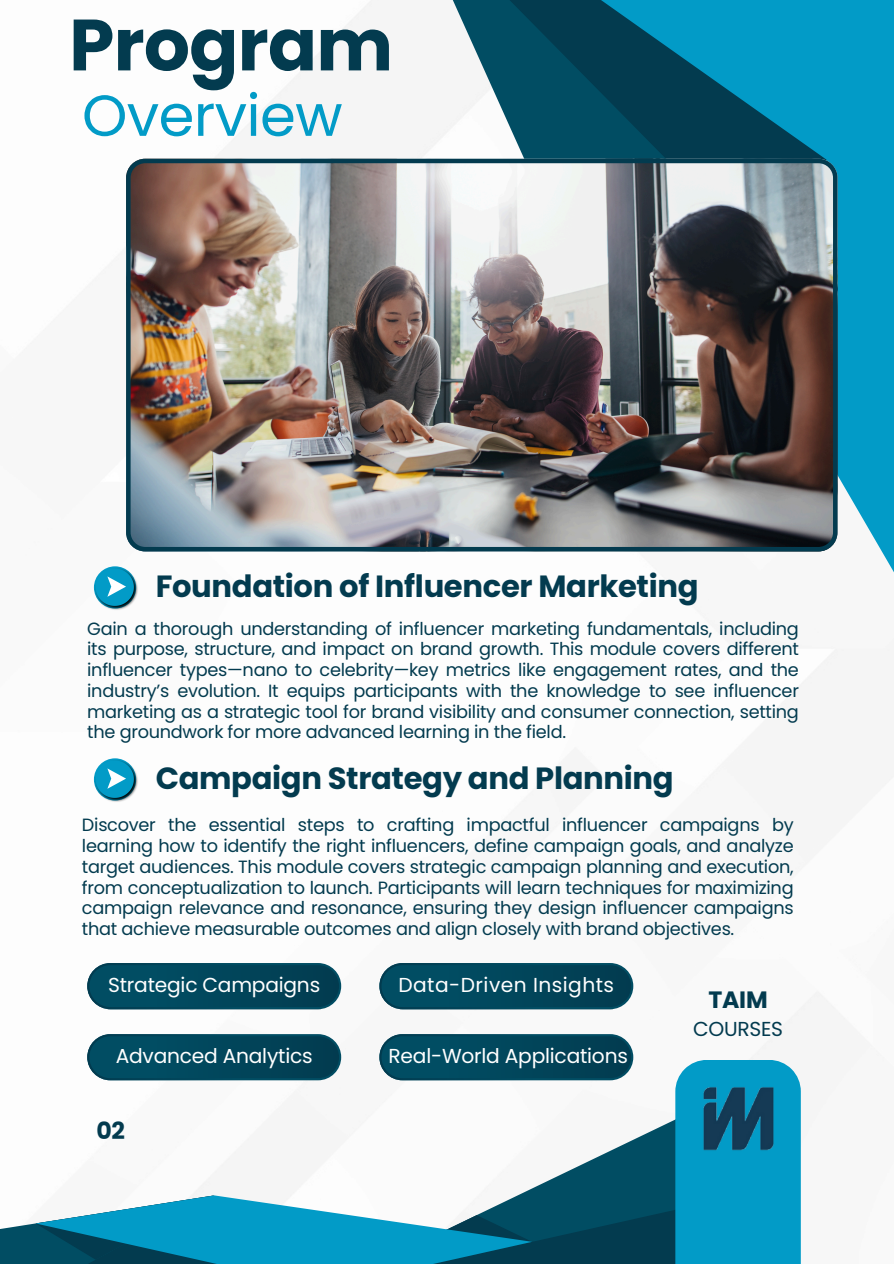
<style>
.page{position:relative;width:894px;height:1264px;background:#fff}
.page>*{position:absolute;margin:0;border:0;box-sizing:border-box;transform-origin:0 0}
.t1{font:700 72.45px "Poppins";letter-spacing:-.01em;color:#033b4f}
.t2{font:57.75px "Poppins";letter-spacing:-.01em;color:#029bc7}
.t3{font:700 30.6px "Poppins";letter-spacing:-.01em;color:#033b4f}
.t4{font:700 23.55px "Poppins";letter-spacing:-.01em;color:#033b4f}
.t5{font:20.25px "Poppins";letter-spacing:-.01em;color:#fff}
.t6{font:20.25px "Poppins";letter-spacing:.025em;color:#fff}
.t7{font:20.25px "Poppins";letter-spacing:-.01em;color:#033b4f}
.t8{font:17.7px/20.7px "Poppins";letter-spacing:-.015em;color:#033b4f;text-align:justify}
</style>
<div class="page">
<svg style="left:325px;top:1079px;width:350px;height:184px"></svg>
<svg style="left:0;top:1195px;width:532px;height:68px"></svg>
<div style="left:675px;top:1060px;width:125px;height:203px;background:#029bc7"></div>
<svg style="left:457px;top:0;width:70px;height:159px;fill:#014d63"></svg>
<svg style="left:527px;top:0;width:366px;height:571px;background:#1a85a5"></svg>
<img style="left:126px;top:159px;width:711px;height:392px">
<svg style="left:94px;top:566px;width:42px;height:42px"></svg>
<img style="left:95px;top:567px;width:43px;height:43px">
<svg style="left:107px;top:576px;width:19px;height:20px"></svg>
<svg style="left:94px;top:758px;width:42px;height:42px"></svg>
<img style="left:95px;top:759px;width:43px;height:43px">
<svg style="left:107px;top:768px;width:19px;height:20px"></svg>
<svg style="left:87px;top:963px;width:254px;height:46px"></svg>
<div style="left:89px;top:965px;width:250px;height:42px;background:#01475c;border-radius:21px"></div>
<svg style="left:87px;top:1034px;width:254px;height:46px"></svg>
<div style="left:89px;top:1036px;width:250px;height:42px;background:#01475c;border-radius:21px"></div>
<svg style="left:379px;top:963px;width:254px;height:46px"></svg>
<div style="left:381px;top:965px;width:250px;height:42px;background:#01475c;border-radius:21px"></div>
<svg style="left:379px;top:1034px;width:254px;height:46px"></svg>
<div style="left:381px;top:1036px;width:250px;height:42px;background:#01475c;border-radius:21px"></div>
<img style="left:703px;top:1087px;width:71px;height:64px">
<p class="t1" style="left:69px;top:-6px;width:325px">Program</p>
<h3 class="t2" style="left:82px;top:75px;width:262px">Overview</h3>
<p class="t3" style="left:156px;top:565px;width:544px">Foundation of Influencer Marketing</p>
<p class="t8" style="left:87px;top:618px;width:713px">Gain a thorough understanding of influencer marketing fundamentals, including its purpose, structure, and impact on brand growth. This module covers different influencer types—nano to celebrity—key metrics like engagement rates, and the industry’s evolution. It equips participants with the knowledge to see influencer marketing as a strategic tool for brand visibility and consumer connection, setting the groundwork for more advanced learning in the field.</p>
<p class="t3" style="left:156px;top:757px;width:519px">Campaign Strategy and Planning</p>
<p class="t8" style="left:82px;top:814px;width:713px">Discover the essential steps to crafting impactful influencer campaigns by learning how to identify the right influencers, define campaign goals, and analyze target audiences. This module covers strategic campaign planning and execution, from conceptualization to launch. Participants will learn techniques for maximizing campaign relevance and resonance, ensuring they design influencer campaigns that achieve measurable outcomes and align closely with brand objectives.</p>
<h2 class="t5" style="left:108px;top:971px;width:213px">Strategic Campaigns</h2>
<p class="t6" style="left:398px;top:971px;width:217px">Data-Driven Insights</p>
<p class="t5" style="left:116px;top:1042px;width:198px">Advanced Analytics</p>
<p class="t5" style="left:388px;top:1042px;width:241px">Real-World Applications</p>
<h1 class="t4" style="left:96px;top:1114px;width:30px">02</h1>
<h3 class="t4" style="left:708px;top:982px;width:61px">TAIM</h3>
<p class="t7" style="left:692px;top:1014px;width:92px">COURSES</p>
</div>
